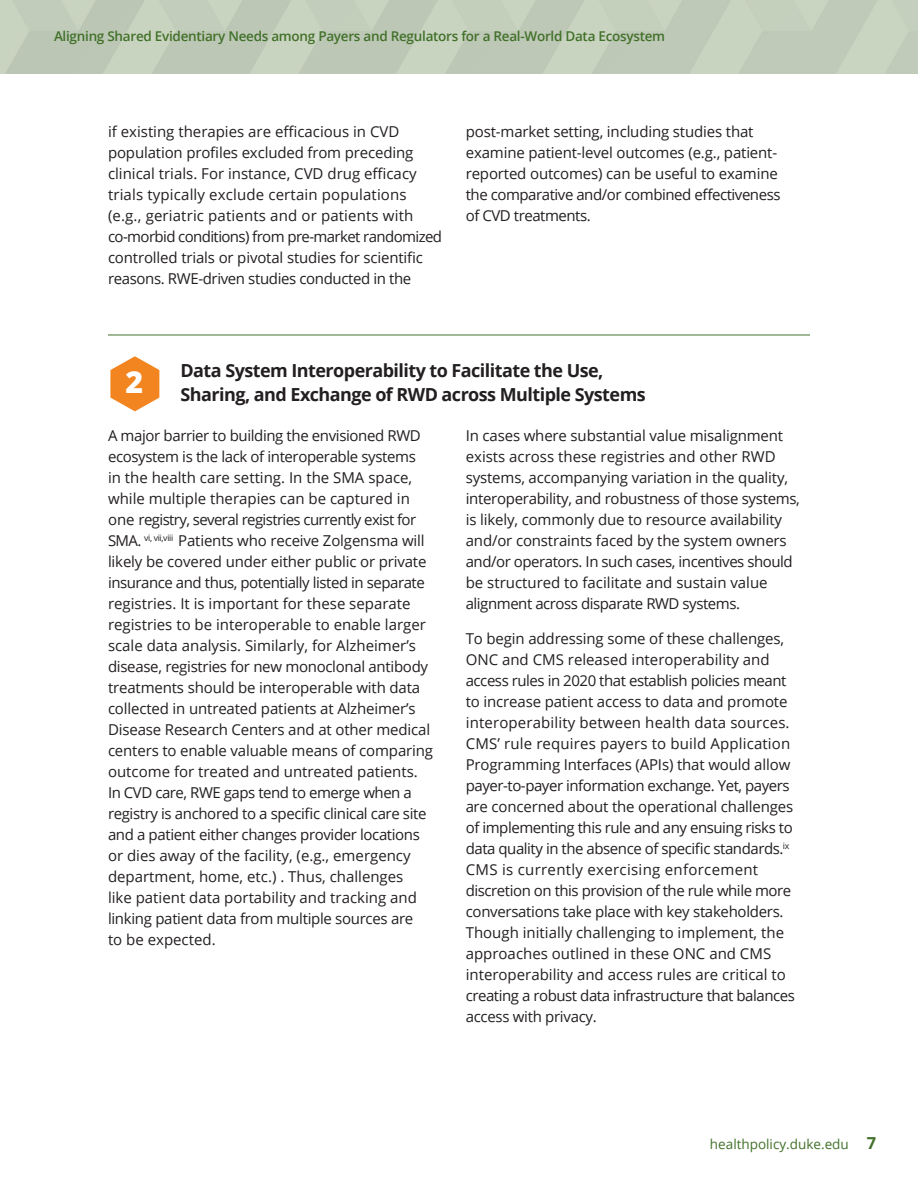
<style>
.page{position:relative;width:918px;height:1188px;background:#fff}
.page>*{position:absolute;margin:0;border:0;box-sizing:border-box;transform-origin:0 0}
.Paragraph_Style_1{font:800 30.3px "Open Sans";color:#fff}
.Paragraph_Style_1-2{font:700 18px/24px "Open Sans";letter-spacing:-.03em;color:#231f20}
.Paragraph_Style_1-3{font:15px/21px "Open Sans";letter-spacing:-.01em;color:#231f20}
.t1{font:600 13.5px "Open Sans";letter-spacing:-.02em;color:#42712a}
.t2{font:13.5px "Open Sans";color:#42712a}
.s1{font-weight:700;font-size:16.5px}
</style>
<div class="page">
<div style="left:0;top:0;width:918px;height:73px;background:#c0cab8"></div>
<svg style="left:110px;top:356px;width:49px;height:55px"></svg>
<hr style="left:108px;top:335px;width:702px;height:1px;background:#42712a">
<p class="t1" style="left:54px;top:27px;width:613px">Aligning Shared Evidentiary Needs among Payers and Regulators for a Real-World Data Ecosystem</p>
<p class="Paragraph_Style_1-3" style="left:108px;top:120px;width:336px">if existing therapies are efficacious in CVD population profiles excluded from preceding clinical trials. For instance, CVD drug efficacy trials typically exclude certain populations (e.g., geriatric patients and or patients with co-morbid conditions) from pre-market randomized controlled trials or pivotal studies for scientific reasons. RWE-driven studies conducted in the</p>
<p class="Paragraph_Style_1-3" style="left:466px;top:120px;width:316px">post-market setting, including studies that examine patient-level outcomes (e.g., patient&shy;reported outcomes) can be useful to examine the comparative and/or combined effectiveness of CVD treatments.</p>
<p class="Paragraph_Style_1-2" style="left:181px;top:358px;width:467px">Data System Interoperability to Facilitate the Use,<br>Sharing, and Exchange of RWD across Multiple Systems</p>
<p class="Paragraph_Style_1-3" style="left:108px;top:425px;width:327px">A major barrier to building the envisioned RWD ecosystem is the lack of interoperable systems<br>in the health care setting. In the SMA space, while multiple therapies can be captured in one registry, several registries currently exist for SMA. <sup>vi,</sup> <sup>vii,viii</sup> Patients who receive Zolgensma will likely be covered under either public or private insurance and thus, potentially listed in separate registries. It is important for these separate registries to be interoperable to enable larger scale data analysis. Similarly, for Alzheimer’s disease, registries for new monoclonal antibody treatments should be interoperable with data collected in untreated patients at Alzheimer’s Disease Research Centers and at other medical centers to enable valuable means of comparing outcome for treated and untreated patients.<br>In CVD care, RWE gaps tend to emerge when a registry is anchored to a specific clinical care site and a patient either changes provider locations or dies away of the facility, (e.g., emergency department, home, etc.) . Thus, challenges<br>like patient data portability and tracking and linking patient data from multiple sources are<br>to be expected.</p>
<p class="Paragraph_Style_1-3" style="left:466px;top:425px;width:336px">In cases where substantial value misalignment exists across these registries and other RWD systems, accompanying variation in the quality, interoperability, and robustness of those systems, is likely, commonly due to resource availability and/or constraints faced by the system owners and/or operators. In such cases, incentives should be structured to facilitate and sustain value alignment across disparate RWD systems.</p>
<p class="Paragraph_Style_1" style="left:125px;top:359px;width:19px">2</p>
<p class="Paragraph_Style_1-3" style="left:466px;top:627px;width:331px">To begin addressing some of these challenges, ONC and CMS released interoperability and access rules in 2020 that establish policies meant to increase patient access to data and promote interoperability between health data sources.<br>CMS’ rule requires payers to build Application Programming Interfaces (APIs) that would allow payer-to-payer information exchange. Yet, payers are concerned about the operational challenges of implementing this rule and any ensuing risks to data quality in the absence of specific standards.<sup>ix </sup>CMS is currently exercising enforcement discretion on this provision of the rule while more conversations take place with key stakeholders.<br>Though initially challenging to implement, the approaches outlined in these ONC and CMS interoperability and access rules are critical to creating a robust data infrastructure that balances access with privacy.</p>
<p class="t2" style="left:710px;top:1135px;width:168px">healthpolicy.duke.edu <span class="s1">7</span></p>
</div>
